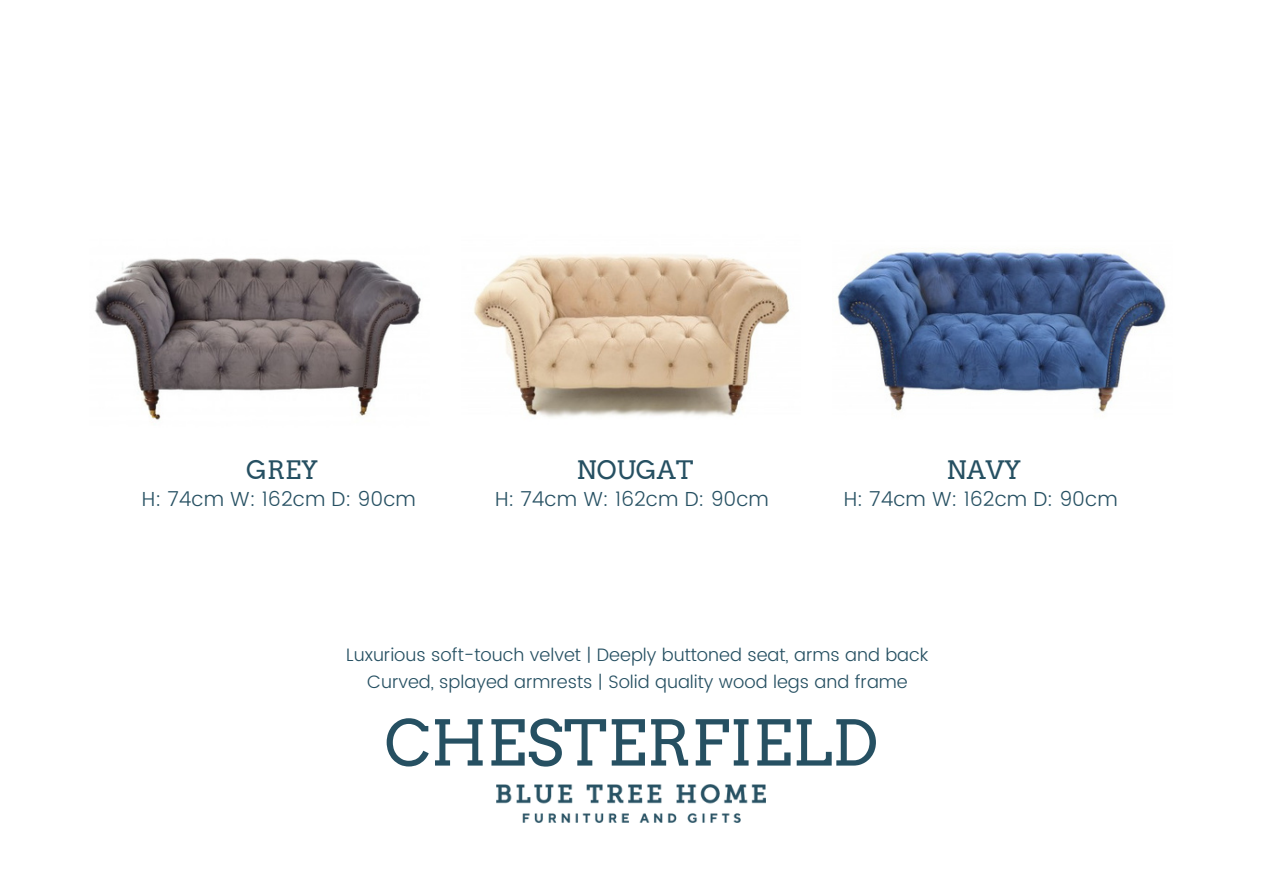
<style>
.page{position:relative;width:1263px;height:894px;background:#fff}
.page>*{position:absolute;margin:0;border:0;box-sizing:border-box;transform-origin:0 0}
.t1{font:62.7px "Arvo";color:#265062}
.t2{font:25.35px "Arvo";color:#265062}
.t3{font:300 20.4px "Poppins";color:#265062}
.t4{font:300 18px/27px "Poppins";color:#265062;text-align:center}
</style>
<div class="page">
<img style="left:95px;top:258px;width:326px;height:162px">
<img style="left:474px;top:254px;width:316px;height:163px">
<img style="left:837px;top:249px;width:329px;height:163px">
<img style="left:497px;top:784px;width:269px;height:38px">
<h2 class="t2" style="left:246px;top:455px;width:73px">GREY</h2>
<h2 class="t2" style="left:577px;top:455px;width:118px">NOUGAT</h2>
<h2 class="t2" style="left:946px;top:455px;width:76px">NAVY</h2>
<p class="t3" style="left:142px;top:487px;width:275px">H: 74cm W: 162cm D: 90cm</p>
<p class="t3" style="left:495px;top:487px;width:275px">H: 74cm W: 162cm D: 90cm</p>
<p class="t3" style="left:844px;top:487px;width:275px">H: 74cm W: 162cm D: 90cm</p>
<p class="t4" style="left:346px;top:640px;width:584px">Luxurious soft-touch velvet | Deeply buttoned seat, arms and back<br>Curved, splayed armrests | Solid quality wood legs and frame</p>
<h1 class="t1" style="left:384px;top:705px;width:495px">CHESTERFIELD</h1>
</div>
